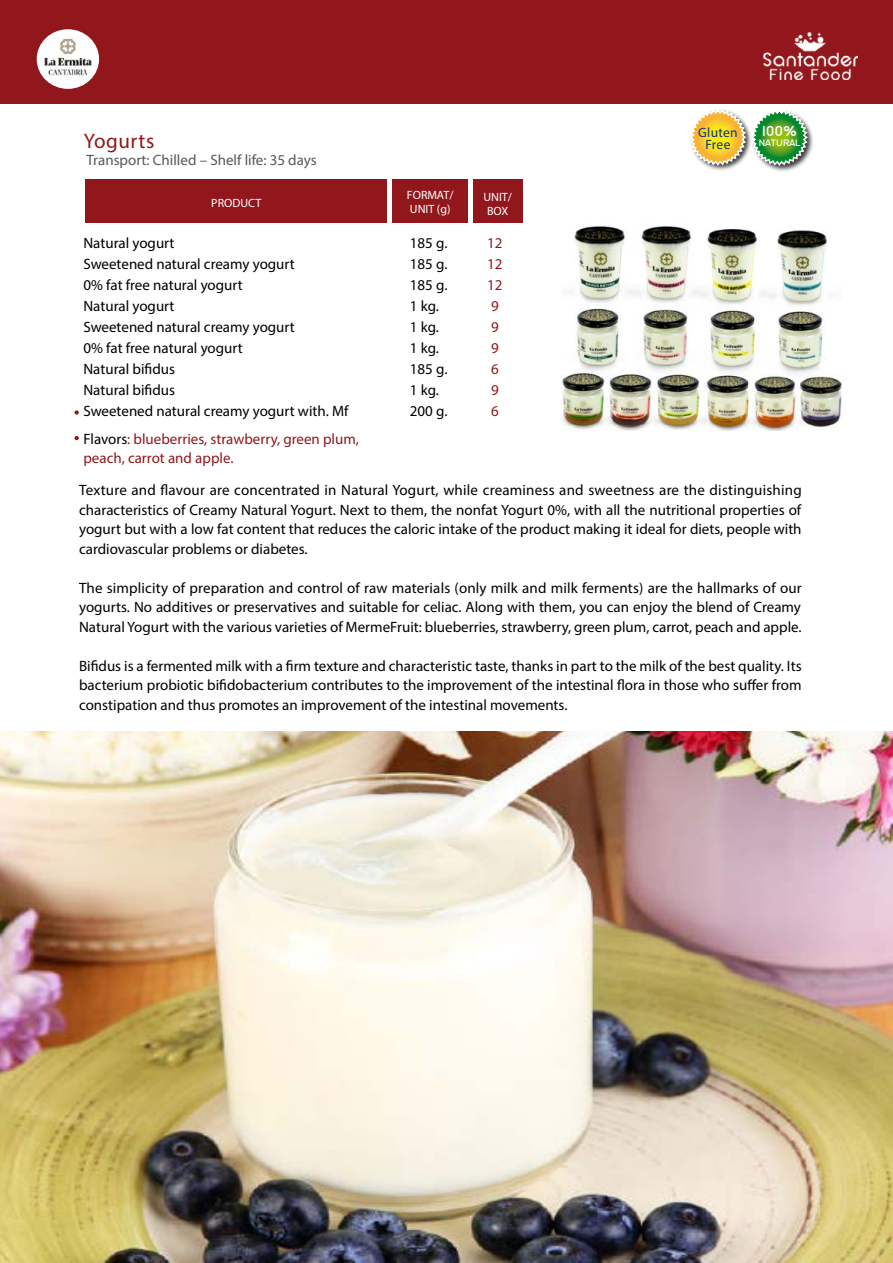
<style>
.page{position:relative;width:893px;height:1263px;background:#fff}
.page>*{position:absolute;margin:0;border:0;box-sizing:border-box;transform-origin:0 0}
.t1{font:21px "Myriad Pro";letter-spacing:.025em;color:#91171c}
.t2{font:700 15.15px "SF New Republic";color:#fff}
.t3{font:15px/21px "Myriad Pro";color:#000;text-align:justify}
.t4{font:15px/21px "Myriad Pro";color:#91171c}
.t5{font:15px "Myriad Pro";color:#57585a}
.t6{font:13.5px/12px "Myriad Pro";letter-spacing:.025em;color:#0c3083;text-align:center}
.t7{font:12px/13.8px "Myriad Pro";color:#fff}
.t8{font:700 9.75px "SF New Republic";color:#fff}
.s1{color:#000}
.s2{color:#95161c}
</style>
<div class="page">
<div style="left:0;top:0;width:893px;height:104px;background:#91171c"></div>
<img style="left:561px;top:226px;width:284px;height:204px">
<div style="left:750px;top:108px;width:65px;height:65px;background:#000;opacity:.75"></div>
<svg style="left:75px;top:410px;width:4px;height:5px"></svg>
<svg style="left:75px;top:436px;width:4px;height:4px"></svg>
<div style="left:688px;top:108px;width:65px;height:64px;background:#000;opacity:.75"></div>
<svg style="left:688px;top:108px;width:121px;height:59px"></svg>
<img style="left:0;top:732px;width:893px;height:531px">
<div style="left:85px;top:179px;width:302px;height:43px;background:#91171c"></div>
<div style="left:392px;top:179px;width:76px;height:43px;background:#91171c"></div>
<div style="left:473px;top:179px;width:49px;height:43px;background:#91171c"></div>
<div style="left:37px;top:29px;width:62px;height:60px;background:#fff;border-radius:50%"></div>
<img style="left:44px;top:36px;width:48px;height:40px">
<img style="left:764px;top:32px;width:93px;height:48px">
<p class="t2" style="left:762px;top:123px;width:36px">100%</p>
<p class="t6" style="left:698px;top:126px;width:41px">Gluten<br>Free</p>
<h1 class="t1" style="left:84px;top:128px;width:72px">Yogurts</h1>
<p class="t8" style="left:759px;top:137px;width:43px">NATURAL</p>
<p class="t5" style="left:87px;top:151px;width:232px">Transport: Chilled – Shelf life: 35 days</p>
<p class="t7" style="left:211px;top:196px;width:52px">PRODUCT</p>
<p class="t7" style="left:407px;top:188px;width:48px">FORMAT/<br>UNIT (g)</p>
<p class="t7" style="left:483px;top:190px;width:30px;text-align:center">UNIT/<br>BOX</p>
<p class="t3" style="left:83px;top:232px;width:267px;text-align:left">Natural yogurt<br>Sweetened natural creamy yogurt<br>0% fat free natural yogurt<br>Natural yogurt<br>Sweetened natural creamy yogurt<br>0% fat free natural yogurt<br>Natural bifidus<br>Natural bifidus<br>Sweetened natural creamy yogurt with. Mf</p>
<p class="t3" style="left:410px;top:232px;width:39px;text-align:left">185 g.<br>185 g.<br>185 g.<br>1 kg.<br>1 kg.<br>1 kg.<br>185 g.<br>1 kg.<br>200 g.</p>
<p class="t4" style="left:487px;top:232px;width:17px">12<br>12<br>12<br>9<br>9<br>9<br>6<br>9<br>6</p>
<p class="t4" style="left:83px;top:429px;width:277px;line-height:19.5px"><span class="s1">Flavors</span><span class="s2">:</span> blueberries, strawberry, green plum, peach, carrot and apple.</p>
<p class="t3" style="left:79px;top:480px;width:724px;line-height:19.5px">Texture and flavour are concentrated in Natural Yogurt, while creaminess and sweetness are the distinguishing characteristics of Creamy Natural Yogurt. Next to them, the nonfat Yogurt 0%, with all the nutritional properties of yogurt but with a low fat content that reduces the caloric intake of the product making it ideal for diets, people with cardiovascular problems or diabetes.</p>
<p class="t3" style="left:79px;top:578px;width:724px;line-height:19.5px">The simplicity of preparation and control of raw materials (only milk and milk ferments) are the hallmarks of our yogurts. No additives or preservatives and suitable for celiac. Along with them, you can enjoy the blend of Creamy Natural Yogurt with the various varieties of MermeFruit: blueberries, strawberry, green plum, carrot, peach and apple.</p>
<p class="t3" style="left:79px;top:656px;width:724px;line-height:19.5px">Bifidus is a fermented milk with a firm texture and characteristic taste, thanks in part to the milk of the best quality. Its bacterium probiotic bifidobacterium contributes to the improvement of the intestinal flora in those who suffer from constipation and thus promotes an improvement of the intestinal movements.</p>
</div>
